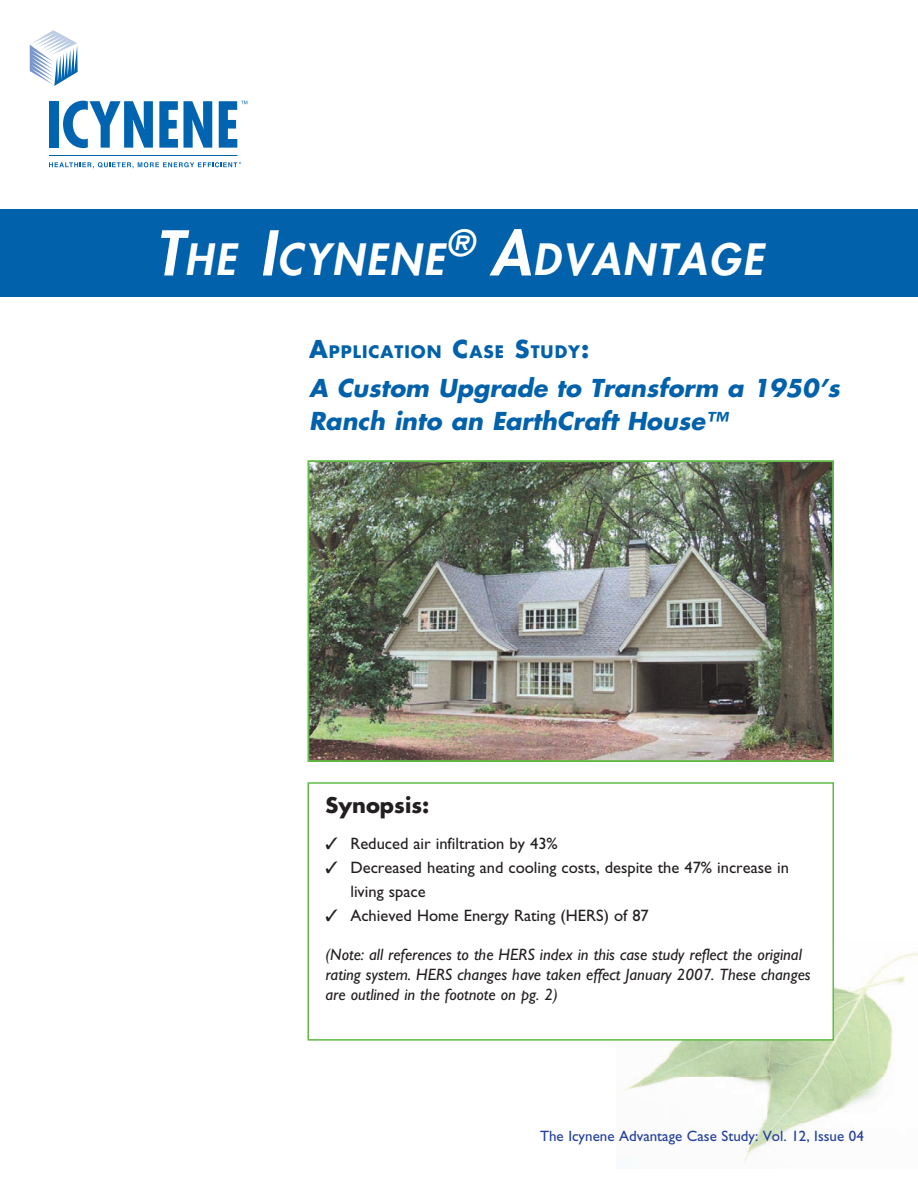
<style>
.page{position:relative;width:918px;height:1188px;background:#fff}
.page>*{position:absolute;margin:0;border:0;box-sizing:border-box;transform-origin:0 0}
.t1{font:italic 800 42px "Futura";letter-spacing:.055em;color:#fff}
.t2{font:italic 700 24px/33px "Futura";color:#0161aa}
.t3{font:700 21px "Futura";color:#231f20}
.t4{font:700 16.8px "Futura";letter-spacing:.055em;color:#0161aa}
.t5{font:italic 16.5px/19.8px "Gill Sans";color:#231f20}
.t6{font:16.5px/24px "Gill Sans";color:#231f20}
.t7{font:15px "Gill Sans";color:#223f99}
.s1{font-size:60px}
.s2{font-size:24px}
</style>
<div class="page">
<img style="left:624px;top:953px;width:294px;height:208px">
<img style="left:310px;top:463px;width:521px;height:296px">
<div style="left:307px;top:460px;width:527px;height:302px;border:2px solid #60bb46"></div>
<div style="left:308px;top:782px;width:526px;height:259px;background:#fff;border:2px solid #60bb46"></div>
<svg style="left:30px;top:30px;width:48px;height:56px"></svg>
<div style="left:49px;top:101px;width:9px;height:47px;background:#0164b0"></div>
<svg style="left:63px;top:101px;width:90px;height:47px"></svg>
<svg style="left:159px;top:101px;width:53px;height:47px"></svg>
<svg style="left:219px;top:101px;width:28px;height:47px"></svg>
<hr style="left:49px;top:155px;width:188px;height:1px;background:#0164b0">
<svg style="left:49px;top:162px;width:192px;height:6px"></svg>
<div style="left:0;top:209px;width:918px;height:88px;background:#0161aa"></div>
<h1 class="t1" style="left:155px;top:233px;width:609px"><span class="s1">T</span>HE <span class="s1">I</span>CYNENE<sup>®</sup> <span class="s1">A</span>DVANTAGE</h1>
<p class="t4" style="left:309px;top:341px;width:282px"><span class="s2">A</span>PPLICATION <span class="s2">C</span>ASE <span class="s2">S</span>TUDY<span class="s2">:</span></p>
<h2 class="t2" style="left:309px;top:371px;width:532px">A Custom Upgrade to Transform a 1950’s<br>Ranch into an EarthCraft House™</h2>
<p class="t3" style="left:326px;top:791px;width:105px">Synopsis:</p>
<p class="t6" style="left:326px;top:831px;width:234px">✓ Reduced air infiltration by 43%</p>
<p class="t6" style="left:350px;top:855px;width:440px;text-indent:-25px">✓ Decreased heating and cooling costs, despite the 47% increase in living space</p>
<p class="t6" style="left:326px;top:903px;width:325px">✓ Achieved Home Energy Rating (HERS) of 87</p>
<p class="t5" style="left:326px;top:945px;width:487px">(Note: all references to the HERS index in this case study reflect the original rating system. HERS changes have taken effect January 2007. These changes are outlined in the footnote on pg. 2)</p>
<p class="t7" style="left:540px;top:1128px;width:325px">The Icynene Advantage Case Study: Vol. 12, Issue 04</p>
</div>
